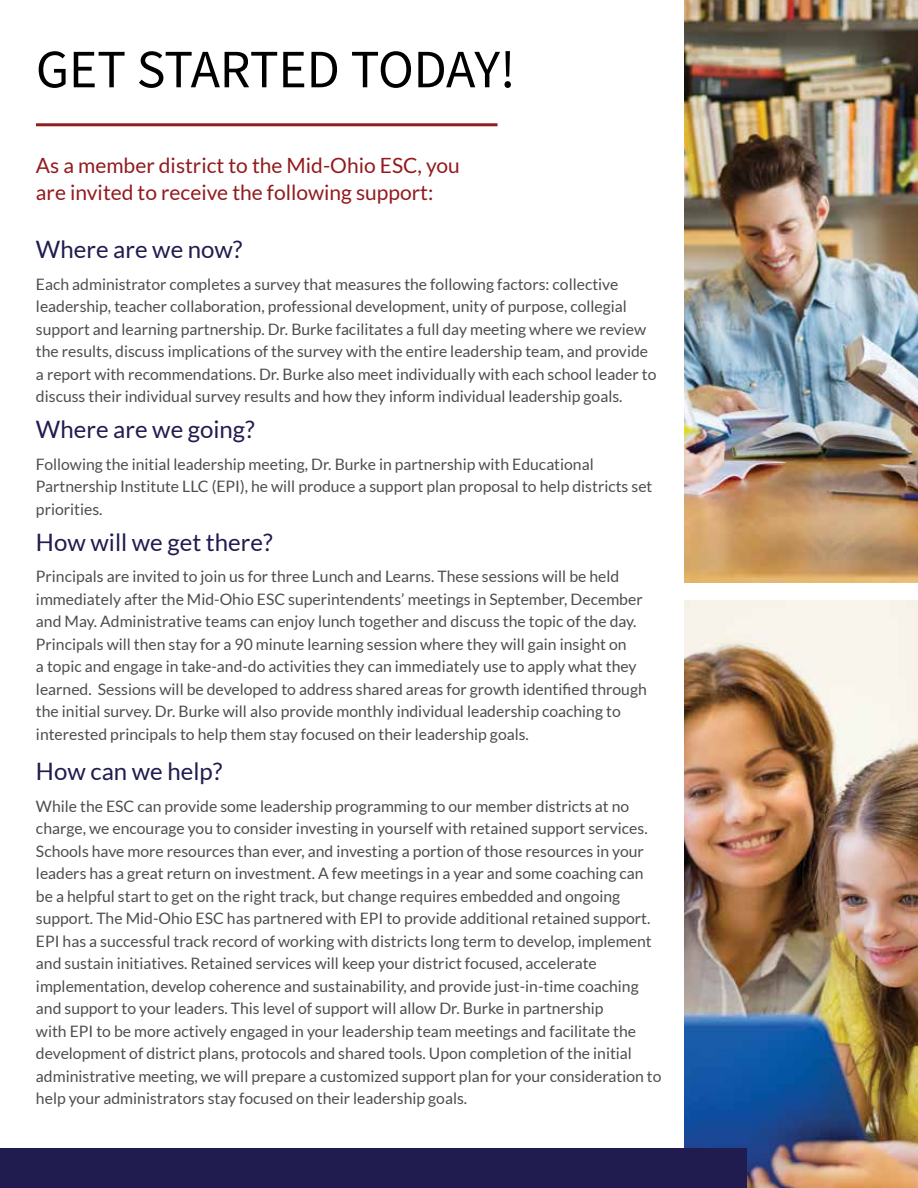
<style>
.page{position:relative;width:918px;height:1188px;background:#fff}
.page>*{position:absolute;margin:0;border:0;box-sizing:border-box;transform-origin:0 0}
.t1{font:54px "Source Sans Pro";letter-spacing:-.005em;color:#000}
.t2{font:24px "Lato";color:#201c50}
.t3{font:21px/27px "Lato";color:#921b1e}
.t4{font:15.75px/22.5px "Lato";color:#4d4d4f}
</style>
<div class="page">
<img style="left:684px;top:600px;width:234px;height:588px">
<img style="left:684px;top:0;width:234px;height:582px">
<div style="left:0;top:1148px;width:747px;height:40px;background:#201c50"></div>
<hr style="left:36px;top:123px;width:462px;height:3px;background:#921b1e">
<h1 class="t1" style="left:36px;top:36px;width:481px">GET STARTED TODAY!</h1>
<h3 class="t3" style="left:36px;top:152px;width:425px">As a member district to the Mid-Ohio ESC, you are invited to receive the following support:</h3>
<h2 class="t2" style="left:36px;top:236px;width:208px">Where are we now?</h2>
<p class="t4" style="left:36px;top:273px;width:622px">Each administrator completes a survey that measures the following factors: collective leadership, teacher collaboration, professional development, unity of purpose, collegial support and learning partnership. Dr. Burke facilitates a full day meeting where we review the results, discuss implications of the survey with the entire leadership team, and provide a report with recommendations. Dr. Burke also meet individually with each school leader to discuss their individual survey results and how they inform individual leadership goals.</p>
<h2 class="t2" style="left:36px;top:416px;width:220px">Where are we going?</h2>
<p class="t4" style="left:36px;top:453px;width:618px">Following the initial leadership meeting, Dr. Burke in partnership with Educational<br>Partnership Institute LLC (EPI), he will produce a support plan proposal to help districts set priorities.</p>
<h2 class="t2" style="left:36px;top:529px;width:238px">How will we get there?</h2>
<p class="t4" style="left:36px;top:565px;width:612px">Principals are invited to join us for three Lunch and Learns. These sessions will be held immediately after the Mid-Ohio ESC superintendents’ meetings in September, December and May. Administrative teams can enjoy lunch together and discuss the topic of the day.<br>Principals will then stay for a 90 minute learning session where they will gain insight on<br>a topic and engage in take-and-do activities they can immediately use to apply what they learned. Sessions will be developed to address shared areas for growth identified through the initial survey. Dr. Burke will also provide monthly individual leadership coaching to interested principals to help them stay focused on their leadership goals.</p>
<h2 class="t2" style="left:36px;top:758px;width:188px">How can we help?</h2>
<p class="t4" style="left:36px;top:795px;width:627px">While the ESC can provide some leadership programming to our member districts at no charge, we encourage you to consider investing in yourself with retained support services.<br>Schools have more resources than ever, and investing a portion of those resources in your leaders has a great return on investment. A few meetings in a year and some coaching can be a helpful start to get on the right track, but change requires embedded and ongoing support. The Mid-Ohio ESC has partnered with EPI to provide additional retained support.<br>EPI has a successful track record of working with districts long term to develop, implement and sustain initiatives. Retained services will keep your district focused, accelerate implementation, develop coherence and sustainability, and provide just-in-time coaching and support to your leaders. This level of support will allow Dr. Burke in partnership<br>with EPI to be more actively engaged in your leadership team meetings and facilitate the development of district plans, protocols and shared tools. Upon completion of the initial administrative meeting, we will prepare a customized support plan for your consideration to help your administrators stay focused on their leadership goals.</p>
</div>
